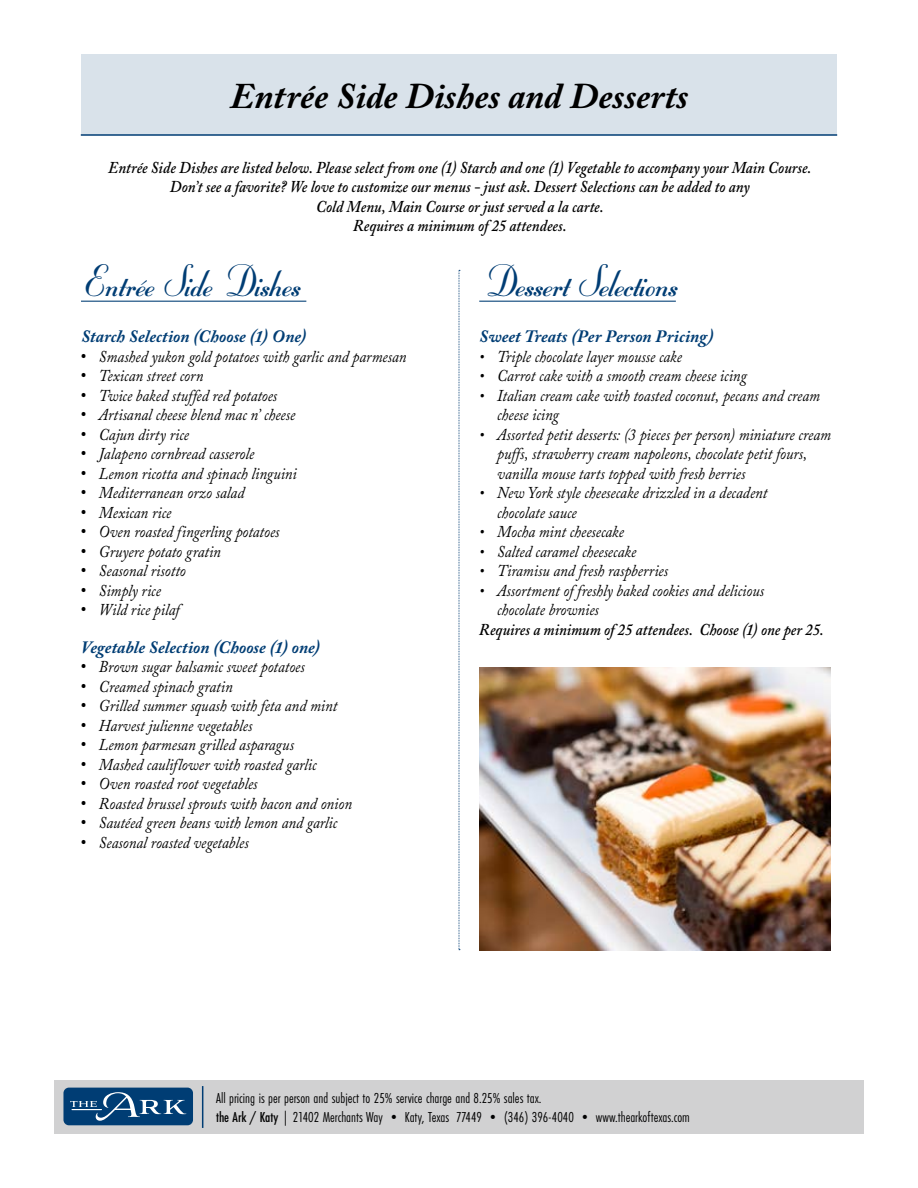
<style>
.page{position:relative;width:918px;height:1188px;background:#fff}
.page>*{position:absolute;margin:0;border:0;box-sizing:border-box;transform-origin:0 0}
.t1{font:45px "Stuyvesant ICG Solid";letter-spacing:-.01em;color:#003d74}
.t2{font:italic 700 36px "Adobe Caslon Pro";color:#000}
.t3{font:italic 700 17.25px "Adobe Caslon Pro";color:#003d74}
.t4{font:italic 16.5px/19.5px "Adobe Caslon Pro";color:#000;scale:.9 1}
.t5{font:italic 600 16.5px/19.5px "Adobe Caslon Pro";color:#000;text-align:center;scale:.9 1}
.t6{font:15px/19.5px "Futura PT Cond";color:#000}
.s1{font-weight:600;font-style:normal}
.s2{font-weight:500}
</style>
<div class="page">
<div style="left:54px;top:1080px;width:810px;height:54px;background:#d1d1d2"></div>
<hr style="left:202px;top:1086px;width:1px;height:42px;background:#003d74">
<div style="left:63px;top:1088px;width:130px;height:37px;background:#003d74;border-radius:5px"></div>
<svg style="left:70px;top:1092px;width:117px;height:29px"></svg>
<hr style="left:81px;top:301px;width:225px;height:1px;background:#003d74">
<hr style="left:479px;top:301px;width:197px;height:1px;background:#003d74">
<svg style="left:459px;top:270px;width:1px;height:680px"></svg>
<div style="left:81px;top:54px;width:756px;height:81px;background:#d9e2ea"></div>
<hr style="left:81px;top:134px;width:756px;height:2px;background:#003d74">
<img style="left:479px;top:667px;width:351px;height:283px">
<h2 class="t2" style="left:230px;top:74px;width:460px">Entrée Side Dishes and Desserts</h2>
<p class="t5" style="left:108px;top:157px;width:783px">Entrée Side Dishes are listed below. Please select from one (1) Starch and one (1) Vegetable to accompany your Main Course.<br>Don’t see a favorite? We love to customize our menus - just ask. Dessert Selections can be added to any<br>Cold Menu, Main Course or just served a la carte.<br>Requires a minimum of 25 attendees.</p>
<h1 class="t1" style="left:81px;top:257px;width:219px">Entrée Side Dishes</h1>
<p class="t3" style="left:81px;top:326px;width:227px">Starch Selection (Choose (1) One)</p>
<p class="t4" style="left:81px;top:346px;width:363px"><span class="s1">•</span> Smashed yukon gold potatoes with garlic and parmesan</p>
<p class="t4" style="left:81px;top:366px;width:138px"><span class="s1">•</span> Texican street corn</p>
<p class="t4" style="left:81px;top:385px;width:220px"><span class="s1">•</span> Twice baked stuffed red potatoes</p>
<p class="t4" style="left:81px;top:405px;width:240px"><span class="s1">•</span> Artisanal cheese blend mac n’ cheese</p>
<p class="t4" style="left:81px;top:424px;width:121px"><span class="s1">•</span> Cajun dirty rice</p>
<p class="t4" style="left:81px;top:444px;width:194px"><span class="s1">•</span> Jalapeno cornbread casserole</p>
<p class="t4" style="left:81px;top:463px;width:241px"><span class="s1">•</span> Lemon ricotta and spinach linguini</p>
<p class="t4" style="left:81px;top:483px;width:183px"><span class="s1">•</span> Mediterranean orzo salad</p>
<p class="t4" style="left:81px;top:503px;width:102px"><span class="s1">•</span> Mexican rice</p>
<p class="t4" style="left:81px;top:522px;width:222px"><span class="s1">•</span> Oven roasted fingerling potatoes</p>
<p class="t4" style="left:81px;top:542px;width:157px"><span class="s1">•</span> Gruyere potato gratin</p>
<p class="t4" style="left:81px;top:561px;width:118px"><span class="s1">•</span> Seasonal risotto</p>
<p class="t4" style="left:81px;top:581px;width:90px"><span class="s1">•</span> Simply rice</p>
<p class="t4" style="left:81px;top:600px;width:111px"><span class="s1">•</span> Wild rice pilaf</p>
<p class="t3" style="left:81px;top:637px;width:241px">Vegetable Selection (Choose (1) one)</p>
<p class="t4" style="left:81px;top:657px;width:250px"><span class="s1">•</span> Brown sugar balsamic sweet potatoes</p>
<p class="t4" style="left:81px;top:676px;width:170px"><span class="s1">•</span> Creamed spinach gratin</p>
<p class="t4" style="left:81px;top:696px;width:286px"><span class="s1">•</span> Grilled summer squash with feta and mint</p>
<p class="t4" style="left:81px;top:715px;width:192px"><span class="s1">•</span> Harvest julienne vegetables</p>
<p class="t4" style="left:81px;top:735px;width:238px"><span class="s1">•</span> Lemon parmesan grilled asparagus</p>
<p class="t4" style="left:81px;top:754px;width:263px"><span class="s1">•</span> Mashed cauliflower with roasted garlic</p>
<p class="t4" style="left:81px;top:774px;width:198px"><span class="s1">•</span> Oven roasted root vegetables</p>
<p class="t4" style="left:81px;top:793px;width:303px"><span class="s1">•</span> Roasted brussel sprouts with bacon and onion</p>
<p class="t4" style="left:81px;top:813px;width:286px"><span class="s1">•</span> Sautéed green beans with lemon and garlic</p>
<p class="t4" style="left:81px;top:833px;width:188px"><span class="s1">•</span> Seasonal roasted vegetables</p>
<h1 class="t1" style="left:479px;top:257px;width:198px">Dessert Selections</h1>
<p class="t3" style="left:479px;top:326px;width:236px">Sweet Treats (Per Person Pricing)</p>
<p class="t4" style="left:479px;top:346px;width:227px">• Triple chocolate layer mousse cake</p>
<p class="t4" style="left:479px;top:366px;width:299px">• Carrot cake with a smooth cream cheese icing</p>
<p class="t4" style="left:497px;top:385px;width:360px;text-indent:-18px">• Italian cream cake with toasted coconut, pecans and cream cheese icing</p>
<p class="t4" style="left:497px;top:424px;width:372px;text-indent:-18px">• Assorted petit desserts: (3 pieces per person) miniature cream puffs, strawberry cream napoleons, chocolate petit fours, vanilla mouse tarts topped with fresh berries</p>
<p class="t4" style="left:497px;top:483px;width:302px;text-indent:-18px">• New York style cheesecake drizzled in a decadent chocolate sauce</p>
<p class="t4" style="left:479px;top:522px;width:162px">• Mocha mint cheesecake</p>
<p class="t4" style="left:479px;top:541px;width:176px">• Salted caramel cheesecake</p>
<p class="t4" style="left:479px;top:561px;width:211px">• Tiramisu and fresh raspberries</p>
<p class="t4" style="left:497px;top:580px;width:298px;text-indent:-18px">• Assortment of freshly baked cookies and delicious chocolate brownies</p>
<p class="t5" style="left:479px;top:619px;width:384px">Requires a minimum of 25 attendees. Choose (1) one per 25.</p>
<p class="t6" style="left:216px;top:1088px;width:475px">All pricing is per person and subject to 25% service charge and 8.25% sales tax.<br><span class="s2">the Ark / Katy</span> | 21402 Merchants Way • Katy, Texas 77449 • (346) 396-4040 • www.thearkoftexas.com</p>
</div>
